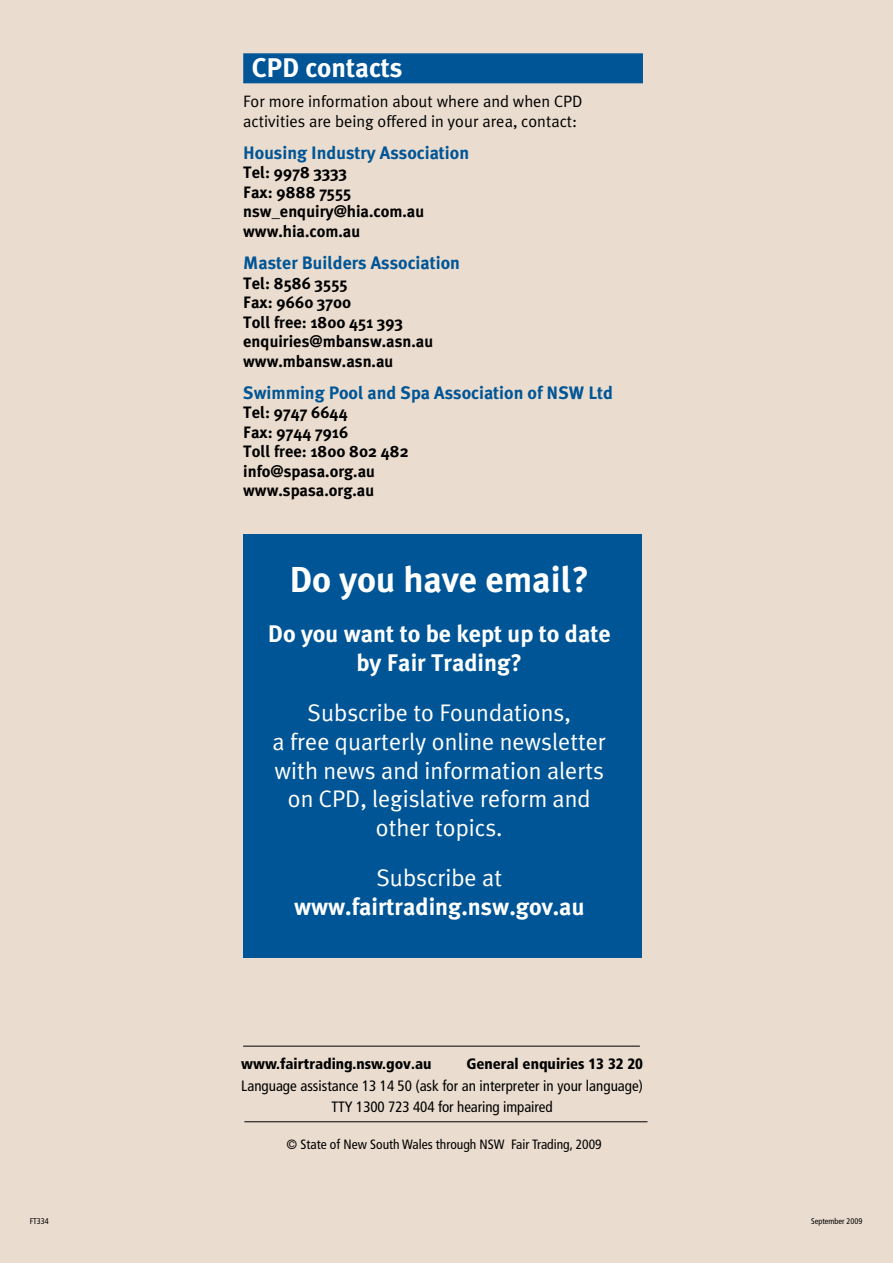
<style>
.page{position:relative;width:893px;height:1263px;background:#eaddcf}
.page>*{position:absolute;margin:0;border:0;box-sizing:border-box;transform-origin:0 0}
.t1{font:700 36px "Meta Plus";color:#fff}
.t2{font:700 27px "Meta Plus";color:#fff}
.t3{font:24px/28.8px "Meta Plus Normal";color:#fff;text-align:center}
.t4{font:700 24px/28.8px "Meta Plus";color:#fff;text-align:center}
.t5{font:700 18px "Meta Plus";color:#005596}
.t6{font:700 16.5px/19.5px "Meta Plus";color:#000}
.t7{font:16.5px/19.5px "Meta Plus Normal";color:#000}
.t8{font:condensed 15px/21.6px "Frutiger";color:#000;text-align:center}
.t9{font:900 condensed 15px "Frutiger";color:#000}
.t10{font:condensed 13.5px "Frutiger";color:#000}
.t11{font:condensed 8.25px "Frutiger";color:#000}
</style>
<div class="page">
<div style="left:243px;top:53px;width:400px;height:30px;background:#005596"></div>
<hr style="left:244px;top:1121px;width:403px;height:1px;background:#000">
<hr style="left:243px;top:1046px;width:397px;height:1px;background:#000">
<div style="left:243px;top:534px;width:398px;height:424px;background:#005596"></div>
<h2 class="t2" style="left:252px;top:52px;width:152px">CPD contacts</h2>
<p class="t7" style="left:243px;top:91px;width:341px">For more information about where and when CPD activities are being offered in your area, contact:</p>
<p class="t5" style="left:243px;top:142px;width:227px">Housing Industry Association</p>
<p class="t6" style="left:243px;top:163px;width:183px">Tel: 9978 3333<br>Fax: 9888 7555 nsw_enquiry@hia.com.au www.hia.com.au</p>
<p class="t5" style="left:243px;top:252px;width:218px">Master Builders Association</p>
<p class="t6" style="left:243px;top:273px;width:191px">Tel: 8586 3555<br>Fax: 9660 3700<br>Toll free: 1800 451 393 enquiries@mbansw.asn.au www.mbansw.asn.au</p>
<p class="t5" style="left:243px;top:382px;width:371px">Swimming Pool and Spa Association of NSW Ltd</p>
<p class="t6" style="left:243px;top:403px;width:167px">Tel: 9747 6644<br>Fax: 9744 7916<br>Toll free: 1800 802 482 info@spasa.org.au www.spasa.org.au</p>
<h1 class="t1" style="left:289px;top:559px;width:301px">Do you have email?</h1>
<h3 class="t4" style="left:268px;top:619px;width:345px">Do you want to be kept up to date by Fair Trading?</h3>
<h3 class="t3" style="left:273px;top:698px;width:335px">Subscribe to Foundations,<br>a free quarterly online newsletter with news and information alerts on CPD, legislative reform and other topics.</h3>
<h3 class="t3" style="left:376px;top:863px;width:127px">Subscribe at</h3>
<h3 class="t4" style="left:294px;top:892px;width:292px">www.fairtrading.nsw.gov.au</h3>
<p class="t9" style="left:241px;top:1055px;width:192px">www.fairtrading.nsw.gov.au</p>
<p class="t9" style="left:466px;top:1055px;width:178px">General enquiries 13 32 20</p>
<p class="t8" style="left:241px;top:1075px;width:403px">Language assistance 13 14 50 (ask for an interpreter in your language)<br>TTY 1300 723 404 for hearing impaired</p>
<p class="t10" style="left:286px;top:1136px;width:317px">© State of New South Wales through NSW Fair Trading, 2009</p>
<p class="t11" style="left:30px;top:1216px;width:21px">FT334</p>
<p class="t11" style="left:811px;top:1216px;width:53px">September 2009</p>
</div>
